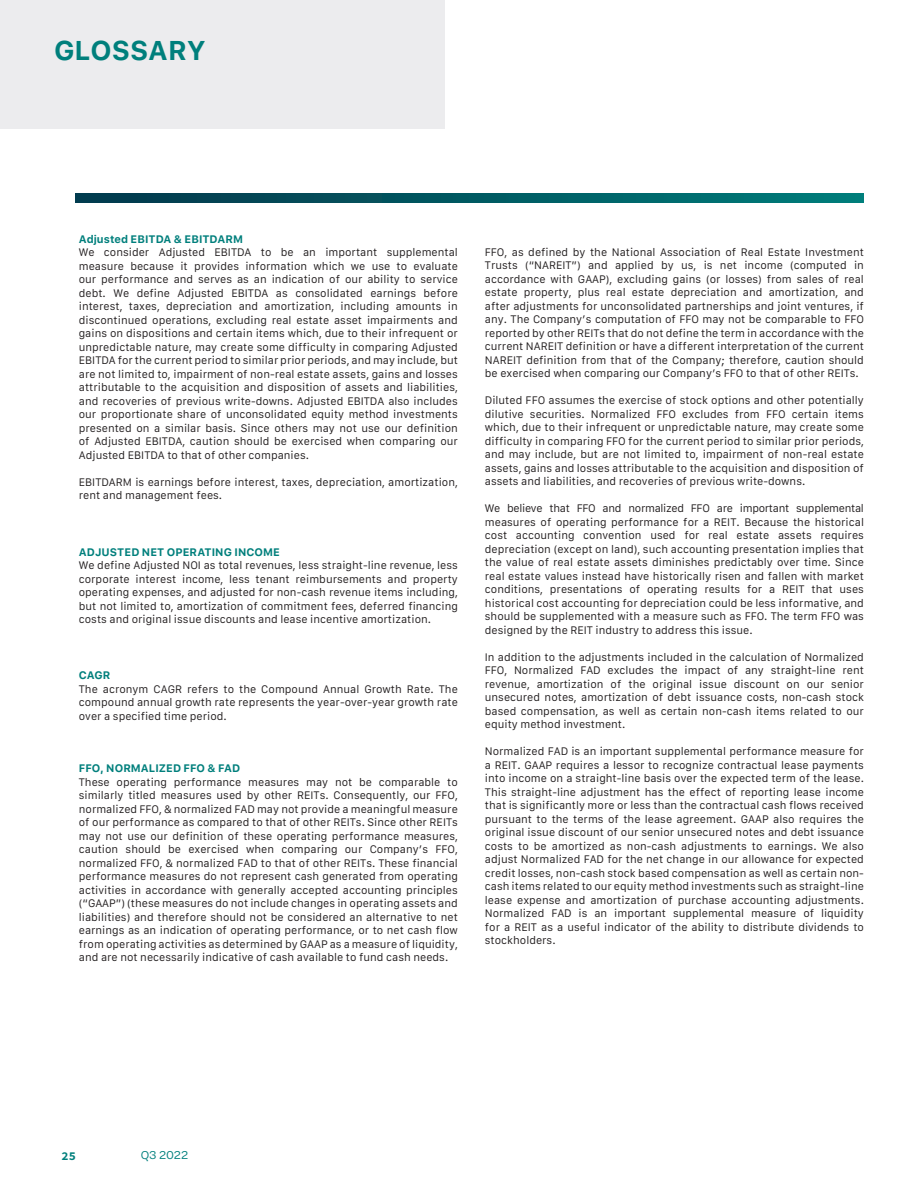
<style>
.page{position:relative;width:918px;height:1188px;background:#fff}
.page>*{position:absolute;margin:0;border:0;box-sizing:border-box;transform-origin:0 0}
.t1{font:700 27px "Galvji";color:#007f7c}
.t2{font:12px "Halyard Text";letter-spacing:-.005em;color:#007f7c}
.t3{font:12px "Source Code Variable";color:#007f7c}
.t4{font:700 10.8px "Galvji";letter-spacing:.005em;color:#007f7c}
.t5{font:10.5px/13.5px "Galvji";color:#231f20;text-align:justify}
</style>
<div class="page">
<div style="left:0;top:0;width:446px;height:129px;background:#ececee"></div>
<svg style="left:76px;top:194px;width:788px;height:8px;background:#015a62"></svg>
<p class="t1" style="left:54px;top:34px;width:153px">GLOSSARY</p>
<p class="t4" style="left:79px;top:233px;width:166px">Adjusted EBITDA &amp; EBITDARM</p>
<p class="t5" style="left:79px;top:246px;width:381px">We consider Adjusted EBITDA to be an important supplemental measure because it provides information which we use to evaluate our performance and serves as an indication of our ability to service debt. We defi ne Adjusted EBITDA as consolidated earnings before interest, taxes, depreciation and amortization, including amounts in discontinued operations, excluding real estate asset impairments and gains on dispositions and certain items which, due to their infrequent or unpredictable nature, may create some difficulty in comparing Adjusted EBITDA for the current period to similar prior periods, and may include, but are not limited to, impairment of non-real estate assets, gains and losses attributable to the acquisition and disposition of assets and liabilities, and recoveries of previous write-downs. Adjusted EBITDA also includes our proportionate share of unconsolidated equity method investments presented on a similar basis. Since others may not use our defi nition of Adjusted EBITDA, caution should be exercised when comparing our Adjusted EBITDA to that of other companies.</p>
<p class="t5" style="left:79px;top:476px;width:381px">EBITDARM is earnings before interest, taxes, depreciation, amortization, rent and management fees.</p>
<p class="t4" style="left:79px;top:545px;width:203px">ADJUSTED NET OPERATING INCOME</p>
<p class="t5" style="left:79px;top:559px;width:381px">We defi ne Adjusted NOI as total revenues, less straight-line revenue, less corporate interest income, less tenant reimbursements and property operating expenses, and adjusted for non-cash revenue items including, but not limited to, amortization of commitment fees, deferred fi nancing costs and original issue discounts and lease incentive amortization.</p>
<p class="t4" style="left:79px;top:669px;width:33px">CAGR</p>
<p class="t5" style="left:79px;top:683px;width:381px">The acronym CAGR refers to the Compound Annual Growth Rate. The compound annual growth rate represents the year-over-year growth rate over a specified time period.</p>
<p class="t4" style="left:79px;top:762px;width:163px">FFO, NORMALIZED FFO &amp; FAD</p>
<p class="t5" style="left:79px;top:776px;width:381px">These operating performance measures may not be comparable to similarly titled measures used by other REITs. Consequently, our FFO, normalized FFO, &amp; normalized FAD may not provide a meaningful measure of our performance as compared to that of other REITs. Since other REITs may not use our defi nition of these operating performance measures, caution should be exercised when comparing our Company’s FFO, normalized FFO, &amp; normalized FAD to that of other REITs. These fi nancial performance measures do not represent cash generated from operating activities in accordance with generally accepted accounting principles (“GAAP”) (these measures do not include changes in operating assets and liabilities) and therefore should not be considered an alternative to net earnings as an indication of operating performance, or to net cash flow from operating activities as determined by GAAP as a measure of liquidity, and are not necessarily indicative of cash available to fund cash needs.</p>
<p class="t5" style="left:485px;top:246px;width:381px">FFO, as defi ned by the National Association of Real Estate Investment Trusts (“NAREIT”) and applied by us, is net income (computed in accordance with GAAP), excluding gains (or losses) from sales of real estate property, plus real estate depreciation and amortization, and after adjustments for unconsolidated partnerships and joint ventures, if any. The Company’s computation of FFO may not be comparable to FFO reported by other REITs that do not defi ne the term in accordance with the current NAREIT defi nition or have a different interpretation of the current NAREIT defi nition from that of the Company; therefore, caution should be exercised when comparing our Company’s FFO to that of other REITs.</p>
<p class="t5" style="left:485px;top:394px;width:381px">Diluted FFO assumes the exercise of stock options and other potentially dilutive securities. Normalized FFO excludes from FFO certain items which, due to their infrequent or unpredictable nature, may create some difficulty in comparing FFO for the current period to similar prior periods, and may include, but are not limited to, impairment of non-real estate assets, gains and losses attributable to the acquisition and disposition of assets and liabilities, and recoveries of previous write-downs.</p>
<p class="t5" style="left:485px;top:502px;width:381px">We believe that FFO and normalized FFO are important supplemental measures of operating performance for a REIT. Because the historical cost accounting convention used for real estate assets requires depreciation (except on land), such accounting presentation implies that the value of real estate assets diminishes predictably over time. Since real estate values instead have historically risen and fallen with market conditions, presentations of operating results for a REIT that uses historical cost accounting for depreciation could be less informative, and should be supplemented with a measure such as FFO. The term FFO was designed by the REIT industry to address this issue.</p>
<p class="t5" style="left:485px;top:651px;width:381px">In addition to the adjustments included in the calculation of Normalized FFO, Normalized FAD excludes the impact of any straight-line rent revenue, amortization of the original issue discount on our senior unsecured notes, amortization of debt issuance costs, non-cash stock based compensation, as well as certain non-cash items related to our equity method investment.</p>
<p class="t5" style="left:485px;top:745px;width:381px">Normalized FAD is an important supplemental performance measure for a REIT. GAAP requires a lessor to recognize contractual lease payments into income on a straight-line basis over the expected term of the lease.<br>This straight-line adjustment has the effect of reporting lease income that is significantly more or less than the contractual cash flows received pursuant to the terms of the lease agreement. GAAP also requires the original issue discount of our senior unsecured notes and debt issuance costs to be amortized as non-cash adjustments to earnings. We also adjust Normalized FAD for the net change in our allowance for expected credit losses, non-cash stock based compensation as well as certain non&shy;cash items related to our equity method investments such as straight-line lease expense and amortization of purchase accounting adjustments.<br>Normalized FAD is an important supplemental measure of liquidity for a REIT as a useful indicator of the ability to distribute dividends to stockholders.</p>
<p class="t3" style="left:62px;top:1147px;width:16px">25</p>
<p class="t2" style="left:141px;top:1146px;width:49px">Q3 2022</p>
</div>
